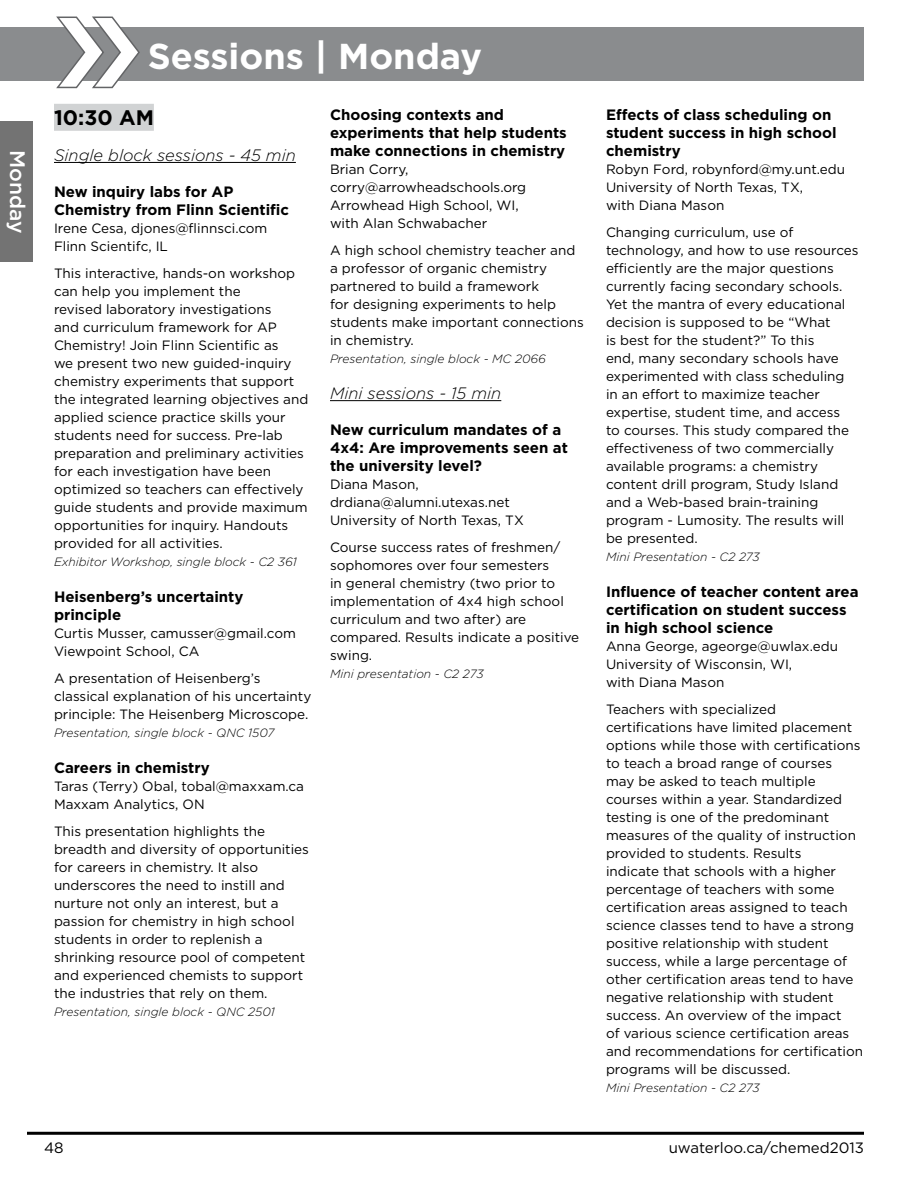
<style>
.page{position:relative;width:918px;height:1188px;background:#fff}
.page>*{position:absolute;margin:0;border:0;box-sizing:border-box;transform-origin:0 0}
.t1{font:700 36px "Gotham";color:#fff}
.t2{font:700 21px "Gotham";color:#000}
.t3{font:500 21px "Gotham";color:#fff}
.t4{font:italic 300 16.5px "Gotham";color:#000}
.t5{font:700 15px/18px "Gotham";color:#000}
.t6{font:15px "Gotham";color:#000}
.t7{font:13.5px/18px "Gotham";color:#000}
.t8{font:italic 300 12px "Gotham";color:#000}
</style>
<div class="page">
<div style="left:0;top:27px;width:864px;height:54px;background:#8a8c8e"></div>
<hr style="left:27px;top:1132px;width:837px;height:3px;background:#000">
<svg style="left:56px;top:16px;width:84px;height:73px"></svg>
<div style="left:54px;top:104px;width:100px;height:27px;background:#d1d3d4"></div>
<hr style="left:54px;top:162px;width:242px;height:1px;background:#000">
<hr style="left:330px;top:400px;width:171px;height:1px;background:#000">
<div style="left:0;top:122px;width:32px;height:140px;background:#737373"></div>
<h2 class="t3" style="left:31px;top:150px;width:85px;rotate:90deg">Monday</h2>
<h1 class="t1" style="left:148px;top:33px;width:336px">Sessions | Monday</h1>
<h2 class="t2" style="left:54px;top:103px;width:101px">10:30 AM</h2>
<p class="t4" style="left:54px;top:145px;width:243px">Single block sessions - 45 min</p>
<p class="t5" style="left:54px;top:182px;width:237px">New inquiry labs for AP<br>Chemistry from Flinn Scientific</p>
<p class="t7" style="left:54px;top:219px;width:215px">Irene Cesa, djones@flinnsci.com<br>Flinn Scientifc, IL</p>
<p class="t7" style="left:54px;top:264px;width:256px">This interactive, hands-on workshop can help you implement the<br>revised laboratory investigations<br>and curriculum framework for AP Chemistry! Join Flinn Scientific as<br>we present two new guided-inquiry chemistry experiments that support the integrated learning objectives and applied science practice skills your students need for success. Pre-lab preparation and preliminary activities for each investigation have been optimized so teachers can effectively guide students and provide maximum opportunities for inquiry. Handouts provided for all activities.</p>
<p class="t8" style="left:54px;top:554px;width:244px">Exhibitor Workshop, single block - C2 361</p>
<p class="t5" style="left:54px;top:587px;width:191px">Heisenberg’s uncertainty principle</p>
<p class="t7" style="left:54px;top:624px;width:243px">Curtis Musser, camusser@gmail.com<br>Viewpoint School, CA</p>
<p class="t7" style="left:54px;top:669px;width:259px">A presentation of Heisenberg’s classical explanation of his uncertainty principle: The Heisenberg Microscope.</p>
<p class="t8" style="left:54px;top:725px;width:222px">Presentation, single block - QNC 1507</p>
<p class="t5" style="left:54px;top:758px;width:157px">Careers in chemistry</p>
<p class="t7" style="left:54px;top:777px;width:252px">Taras (Terry) Obal, tobal@maxxam.ca<br>Maxxam Analytics, ON</p>
<p class="t7" style="left:54px;top:822px;width:257px">This presentation highlights the breadth and diversity of opportunities for careers in chemistry. It also underscores the need to instill and nurture not only an interest, but a passion for chemistry in high school students in order to replenish a shrinking resource pool of competent and experienced chemists to support the industries that rely on them.</p>
<p class="t8" style="left:54px;top:1004px;width:222px">Presentation, single block - QNC 2501</p>
<p class="t5" style="left:330px;top:106px;width:238px">Choosing contexts and experiments that help students make connections in chemistry</p>
<p class="t7" style="left:330px;top:160px;width:198px">Brian Corry, corry@arrowheadschools.org<br>Arrowhead High School, WI, with Alan Schwabacher</p>
<p class="t7" style="left:330px;top:241px;width:255px">A high school chemistry teacher and a professor of organic chemistry partnered to build a framework<br>for designing experiments to help students make important connections in chemistry.</p>
<p class="t8" style="left:330px;top:351px;width:218px">Presentation, single block - MC 2066</p>
<p class="t4" style="left:330px;top:383px;width:173px">Mini sessions - 15 min</p>
<p class="t5" style="left:330px;top:421px;width:240px">New curriculum mandates of a<br>4x4: Are improvements seen at the university level?</p>
<p class="t7" style="left:330px;top:475px;width:195px">Diana Mason, drdiana@alumni.utexas.net<br>University of North Texas, TX</p>
<p class="t7" style="left:330px;top:538px;width:251px">Course success rates of freshmen/ sophomores over four semesters<br>in general chemistry (two prior to implementation of 4x4 high school curriculum and two after) are compared. Results indicate a positive swing.</p>
<p class="t8" style="left:330px;top:666px;width:155px">Mini presentation - C2 273</p>
<p class="t5" style="left:606px;top:106px;width:232px">Effects of class scheduling on student success in high school chemistry</p>
<p class="t7" style="left:606px;top:160px;width:241px">Robyn Ford, robynford@my.unt.edu<br>University of North Texas, TX,<br>with Diana Mason</p>
<p class="t7" style="left:606px;top:223px;width:254px">Changing curriculum, use of technology, and how to use resources efficiently are the major questions currently facing secondary schools.<br>Yet the mantra of every educational decision is supposed to be “What<br>is best for the student?” To this<br>end, many secondary schools have experimented with class scheduling in an effort to maximize teacher expertise, student time, and access<br>to courses. This study compared the effectiveness of two commercially available programs: a chemistry content drill program, Study Island and a Web-based brain-training program - Lumosity. The results will be presented.</p>
<p class="t8" style="left:606px;top:549px;width:155px">Mini Presentation - C2 273</p>
<p class="t5" style="left:606px;top:583px;width:254px">Influence of teacher content area certification on student success in high school science</p>
<p class="t7" style="left:606px;top:637px;width:234px">Anna George, ageorge@uwlax.edu<br>University of Wisconsin, WI,<br>with Diana Mason</p>
<p class="t7" style="left:606px;top:700px;width:259px">Teachers with specialized certifications have limited placement options while those with certifications to teach a broad range of courses may be asked to teach multiple courses within a year. Standardized testing is one of the predominant measures of the quality of instruction provided to students. Results<br>indicate that schools with a higher percentage of teachers with some certification areas assigned to teach science classes tend to have a strong positive relationship with student success, while a large percentage of other certification areas tend to have negative relationship with student success. An overview of the impact<br>of various science certification areas and recommendations for certification programs will be discussed.</p>
<p class="t8" style="left:606px;top:1080px;width:155px">Mini Presentation - C2 273</p>
<p class="t6" style="left:44px;top:1138px;width:21px">48</p>
<p class="t6" style="left:669px;top:1138px;width:197px">uwaterloo.ca/chemed2013</p>
</div>
